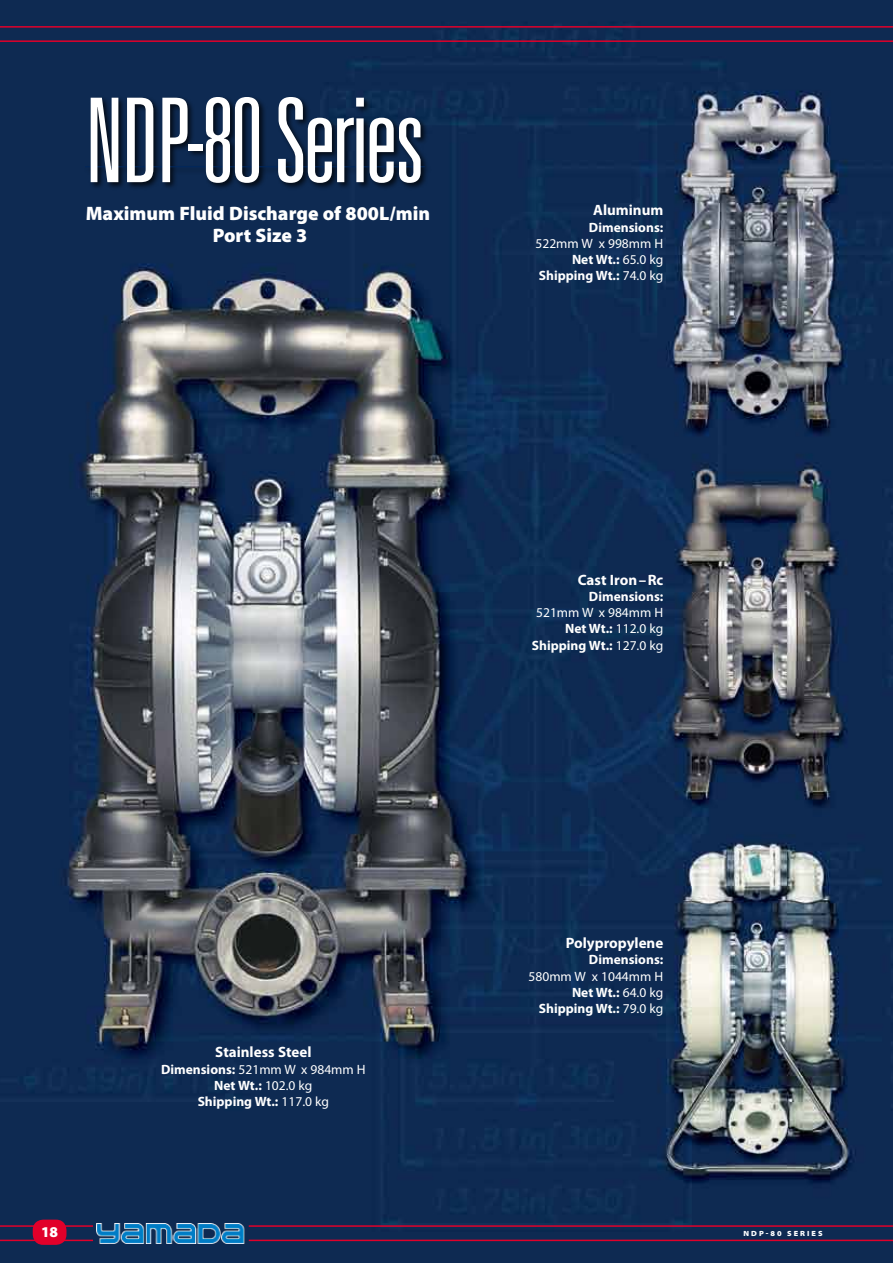
<style>
.page{position:relative;width:893px;height:1263px;background:#fff}
.page>*{position:absolute;margin:0;border:0;box-sizing:border-box;transform-origin:0 0}
.t1{font:300 ultra-condensed 117px "Univers LT Std";letter-spacing:-.03em;color:#fff}
.t2{font:900 19.5px/22.5px "Myriad Pro";color:#fff;text-align:center}
.t3{font:700 15px "Myriad Pro";color:#fff}
.t4{font:900 15px "Myriad Pro";color:#fff}
.t5{font:13.5px/16.2px "Myriad Pro";color:#fff;text-align:right}
.t6{font:700 13.5px/16.2px "Myriad Pro";color:#fff;text-align:center}
.t7{font:900 semi-expanded 7.5px "Myriad Pro";letter-spacing:.27em;color:#fff}
.s1{font-weight:700}
.s2{font-weight:400}
</style>
<div class="page">
<img style="left:0;top:0;width:893px;height:1263px">
<hr style="left:0;top:26px;width:893px;height:2px;background:#e1002a">
<hr style="left:0;top:40px;width:893px;height:2px;background:#e1002a">
<hr style="left:249px;top:1225px;width:644px;height:2px;background:#e1002a">
<hr style="left:0;top:1225px;width:93px;height:2px;background:#e1002a">
<hr style="left:249px;top:1239px;width:644px;height:2px;background:#e1002a">
<hr style="left:0;top:1239px;width:93px;height:2px;background:#e1002a">
<div style="left:33px;top:1219px;width:33px;height:26px;background:#e1002a;border-radius:10px"></div>
<img style="left:96px;top:1223px;width:153px;height:21px">
<div style="left:83px;top:96px;width:349px;height:95px;background:#000;opacity:.75"></div>
<hr style="left:85px;top:166px;width:340px;height:1px;background:#00275e">
<h1 class="t1" style="left:85px;top:80px;width:341px">NDP-80 Series</h1>
<h2 class="t2" style="left:86px;top:201px;width:346px">Maximum Fluid Discharge of 800L/min<br>Port Size 3</h2>
<p class="t3" style="left:593px;top:201px;width:72px">Aluminum</p>
<p class="t6" style="left:589px;top:218px;width:76px">Dimensions:</p>
<p class="t5" style="left:535px;top:235px;width:129px">522mm W x 998mm H<br><span class="s1">Net Wt.:</span> 65.0 kg<br><span class="s1">Shipping Wt.:</span> 74.0 kg</p>
<p class="t3" style="left:215px;top:1043px;width:98px">Stainless Steel</p>
<p class="t6" style="left:161px;top:1060px;width:206px">Dimensions: <span class="s2">521mm W x 984mm H<br></span>Net Wt.: <span class="s2">102.0 kg<br></span>Shipping Wt.: <span class="s2">117.0 kg</span></p>
<p class="t3" style="left:578px;top:570px;width:87px">Cast Iron–Rc</p>
<p class="t6" style="left:589px;top:588px;width:76px">Dimensions:</p>
<p class="t5" style="left:532px;top:604px;width:133px">521mm W x 984mm H<br><span class="s1">Net Wt.:</span> 112.0 kg<br><span class="s1">Shipping Wt.:</span> 127.0 kg</p>
<p class="t3" style="left:566px;top:933px;width:99px">Polypropylene</p>
<p class="t6" style="left:589px;top:951px;width:76px">Dimensions:</p>
<p class="t5" style="left:529px;top:968px;width:136px">580mm W x 1044mm H<br><span class="s1">Net Wt.:</span> 64.0 kg<br><span class="s1">Shipping Wt.:</span> 79.0 kg</p>
<p class="t4" style="left:41px;top:1222px;width:19px">18</p>
<p class="t7" style="left:743px;top:1229px;width:81px">N DP-80 SERIES</p>
</div>
